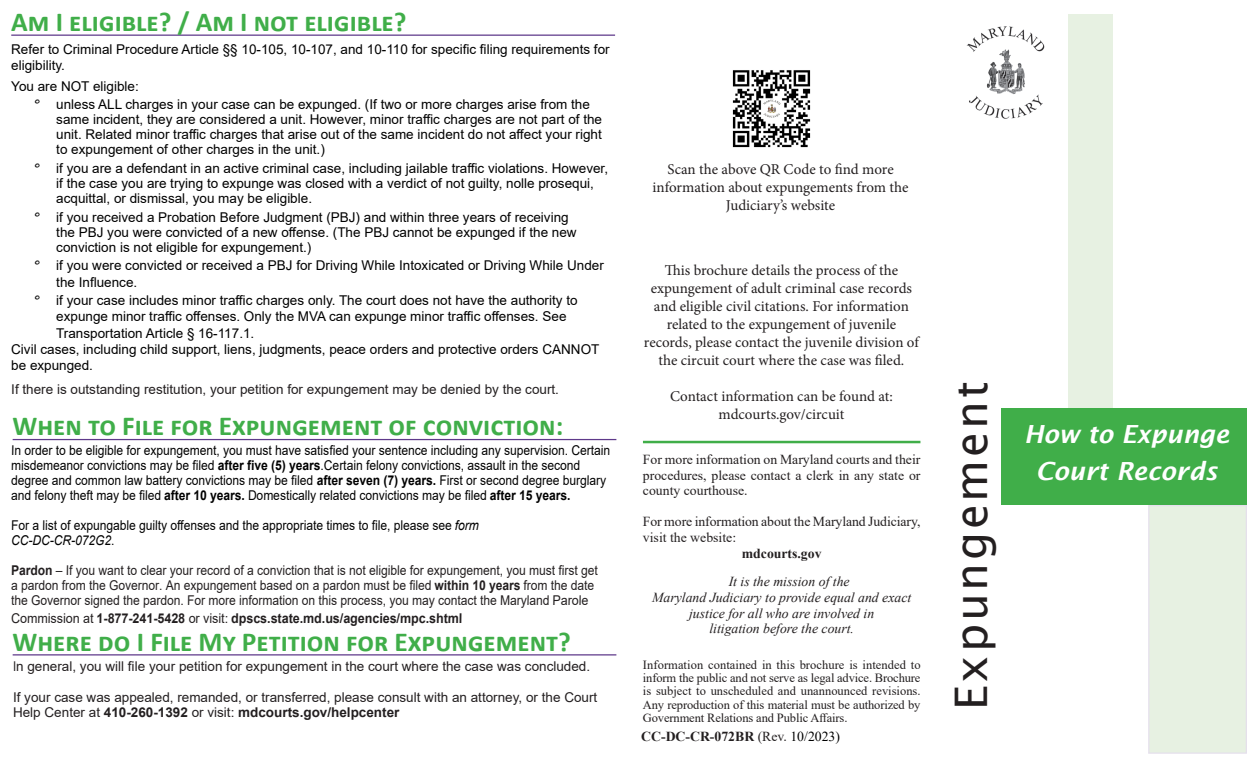
<style>
.page{position:relative;width:1260px;height:765px;background:#fff}
.page>*{position:absolute;margin:0;border:0;box-sizing:border-box;transform-origin:0 0}
.t1{font:45px "Lucida Sans";letter-spacing:.06em;color:#231f20}
.aheadrule{font:700 27.5px "Calibri";color:#40ae49}
.Body{font:italic 600 25px/37.5px "Lucida Sans";color:#fff;text-align:center}
.t2{font:15px/18px "Minion Pro";color:#231f20;text-align:center}
.Body_text{font:13.75px/15.6px "Times New Roman";color:#231f20;text-align:justify}
.Body_text-2{font:italic 13.75px "Times New Roman";color:#231f20}
.Body_text-3{font:700 13.75px "Times New Roman";color:#231f20}
.aheadrule-2{font:13.5px/15px "Arial";color:#000}
.aheadrule-3{font:13.5px/15px "Arial";color:#000;scale:.89 1}
.aheadrule-4{font:13.5px/15px "Arial";color:#231f20;scale:.89 1}
.aheadrule-5{font:13.5px/15px "Arial";color:#231f20}
.aheadrule-6{font:13.5px "Arial";color:#231f20;scale:.83 1}
.aheadrule-7{font:700 13.5px "Arial";color:#231f20;scale:.92 1}
.Body_text-4{font:12.5px/13.1px "Times New Roman";letter-spacing:-.01em;color:#231f20;text-align:justify}
.s1{font-family:"Segoe Script"}
.s2{font-weight:700}
.s3{font-style:italic}
.s4{font-weight:400}
.s5{font-weight:400;color:#000}
</style>
<div class="page">
<div style="left:1149px;top:506px;width:97px;height:247px;background:#e7f1e2"></div>
<div style="left:1148px;top:505px;width:99px;height:249px;border:1px solid #e5e0ec"></div>
<div style="left:1068px;top:14px;width:45px;height:394px;background:#e7f1e2"></div>
<hr style="left:11px;top:35px;width:604px;height:1px;background:#5e398a">
<img style="left:966px;top:26px;width:79px;height:93px">
<hr style="left:643px;top:441px;width:277px;height:2px;background:#40ae49">
<div style="left:1001px;top:408px;width:246px;height:97px;background:#40ae49"></div>
<hr style="left:13px;top:439px;width:603px;height:1px;background:#5e398a">
<hr style="left:13px;top:654px;width:603px;height:2px;background:#5e398a">
<img style="left:732px;top:70px;width:79px;height:78px">
<p class="aheadrule" style="left:11px;top:2px;width:397px">Am I eligible? / Am I not eligible?</p>
<p class="aheadrule-2" style="left:11px;top:41px;width:600px;line-height:16.2px">Refer to Criminal Procedure Article §§ 10-105, 10-107, and 10-110 for specific filing requirements for eligibility.</p>
<p class="aheadrule-2" style="left:11px;top:79px;width:129px">You are NOT eligible:</p>
<p class="aheadrule-2" style="left:56px;top:97px;width:547px;text-indent:-23px"><span class="s1">°</span> unless ALL charges in your case can be expunged. (If two or more charges arise from the same incident, they are considered a unit. However, minor traffic charges are not part of the unit. Related minor traffic charges that arise out of the same incident do not affect your right to expungement of other charges in the unit.)</p>
<p class="aheadrule-2" style="left:56px;top:161px;width:553px;text-indent:-23px"><span class="s1">°</span> if you are a defendant in an active criminal case, including jailable traffic violations. However, if the case you are trying to expunge was closed with a verdict of not guilty, nolle prosequi, acquittal, or dismissal, you may be eligible.</p>
<p class="aheadrule-2" style="left:56px;top:209px;width:522px;text-indent:-23px"><span class="s1">°</span> if you received a Probation Before Judgment (PBJ) and within three years of receiving the PBJ you were convicted of a new offense. (The PBJ cannot be expunged if the new conviction is not eligible for expungement.)</p>
<p class="aheadrule-2" style="left:56px;top:257px;width:549px;line-height:16.2px;text-indent:-23px"><span class="s1">°</span> if you were convicted or received a PBJ for Driving While Intoxicated or Driving While Under the Influence.</p>
<p class="aheadrule-2" style="left:56px;top:292px;width:523px;line-height:16.2px;text-indent:-23px"><span class="s1">°</span> if your case includes minor traffic charges only. The court does not have the authority to expunge minor traffic offenses. Only the MVA can expunge minor traffic offenses. See</p>
<p class="aheadrule-2" style="left:11px;top:325px;width:590px;line-height:16.2px;text-indent:45px">Transportation Article § 16-117.1.<br>Civil cases, including child support, liens, judgments, peace orders and protective orders CANNOT be expunged.</p>
<p class="aheadrule-5" style="left:11px;top:381px;width:549px">If there is outstanding restitution, your petition for expungement may be denied by the court.</p>
<p class="aheadrule" style="left:13px;top:407px;width:552px">When to File for Expungement of conviction:</p>
<p class="aheadrule-3" style="left:11px;top:443px;width:675px">In order to be eligible for expungement, you must have satisfied your sentence including any supervision. Certain misdemeanor convictions may be filed <span class="s2">after five (5) years</span>.Certain felony convictions, assault in the second degree and common law battery convictions may be filed <span class="s2">after seven (7) years.</span> First or second degree burglary and felony theft may be filed <span class="s2">after 10 years.</span> Domestically related convictions may be filed <span class="s2">after 15 years.</span></p>
<p class="aheadrule-3" style="left:11px;top:518px;width:527px">For a list of expungable guilty offenses and the appropriate times to file, please see <span class="s3">form<br>CC-DC-CR-072G2</span>.</p>
<p class="aheadrule-4" style="left:11px;top:563px;width:661px"><span class="s2">Pardon</span> – If you want to clear your record of a conviction that is not eligible for expungement, you must first get a pardon from the Governor. An expungement based on a pardon must be filed <span class="s2">within 10 years</span> from the date the Governor signed the pardon. For more information on this process, you may contact the Maryland Parole</p>
<p class="aheadrule-7" style="left:11px;top:609px;width:492px"><span class="s4">Commission at</span> 1-877-241-5428 <span class="s4">or visit:</span> dpscs.state.md.us/agencies/mpc.shtml</p>
<p class="aheadrule" style="left:13px;top:622px;width:560px">Where do I File My Petition for Expungement?</p>
<p class="aheadrule-6" style="left:13px;top:657px;width:697px">In general, you will file your petition for expungement in the court where the case was concluded.</p>
<p class="aheadrule-5" style="left:13px;top:690px;width:586px">If your case was appealed, remanded, or transferred, please consult with an attorney, or the Court<br>Help Center at <span class="s2">410-260-1392</span> or visit: <span class="s2">mdcourts.gov/helpcenter</span></p>
<p class="t2" style="left:653px;top:160px;width:258px">Scan the above QR Code to find more information about expungements from the<br>Judiciary’s website</p>
<p class="t2" style="left:644px;top:261px;width:276px">This brochure details the process of the expungement of adult criminal case records and eligible civil citations. For information related to the expungement of juvenile records, please contact the juvenile division of the circuit court where the case was filed.</p>
<p class="t2" style="left:670px;top:387px;width:224px">Contact information can be found at:</p>
<p class="t2" style="left:718px;top:405px;width:127px">mdcourts.gov/circuit</p>
<p class="Body_text" style="left:643px;top:451px;width:279px">For more information on Maryland courts and their procedures, please contact a clerk in any state or county courthouse.</p>
<p class="Body_text" style="left:643px;top:513px;width:279px">For more information about the Maryland Judiciary, visit the website:</p>
<p class="Body_text-3" style="left:742px;top:544px;width:81px">mdcourts.gov</p>
<p class="Body_text-2" style="left:729px;top:572px;width:123px">It is the mission of the</p>
<p class="Body_text-2" style="left:652px;top:588px;width:261px">Maryland Judiciary to provide equal and exact</p>
<p class="Body_text-2" style="left:689px;top:604px;width:187px">justice for all who are involved in</p>
<p class="Body_text-2" style="left:709px;top:619px;width:146px">litigation before the court.</p>
<p class="Body_text-4" style="left:643px;top:658px;width:279px">Information contained in this brochure is intended to inform the public and not serve as legal advice. Brochure is subject to unscheduled and unannounced revisions.<br>Any reproduction of this material must be authorized by Government Relations and Public Affairs.</p>
<p class="Body_text-3" style="left:641px;top:726px;width:200px">CC-DC-CR-072BR <span class="s4">(Rev.</span> <span class="s5">10/2023)</span></p>
<p class="t1" style="left:945px;top:710px;width:330px;rotate:-90deg">Expungement</p>
<p class="Body" style="left:1024px;top:415px;width:207px">How to Expunge<br>Court Records</p>
</div>
